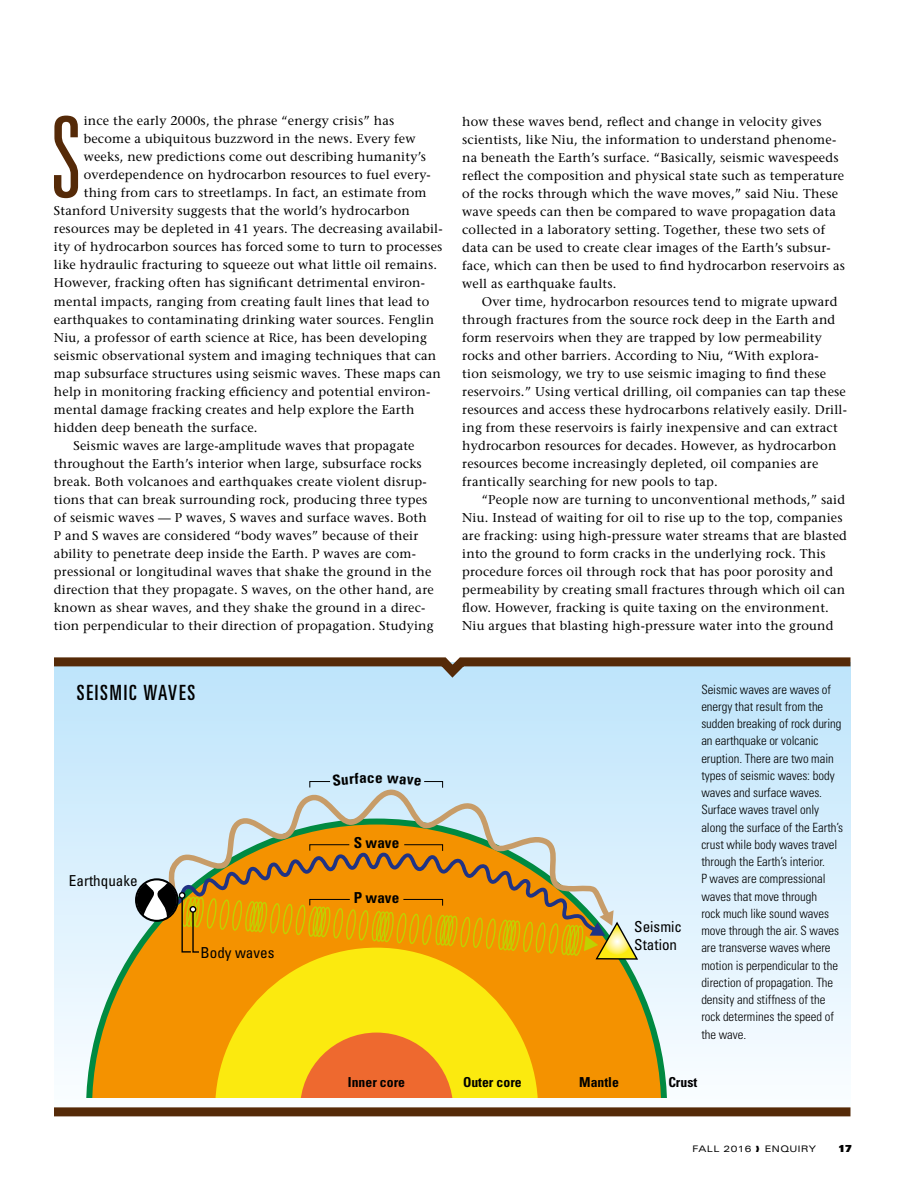
<style>
.page{position:relative;width:918px;height:1188px;background:#fff}
.page>*{position:absolute;margin:0;border:0;box-sizing:border-box;transform-origin:0 0}
.t1{font:300 ultra-condensed 112.5px "Univers LT Std";color:#552a08}
.t2{font:ultra-condensed 21px "Univers LT Std";letter-spacing:.09em;color:#000}
.t3{font:condensed 15.15px/18.1px "Univers LT Std";color:#000}
.t4{font:700 condensed 15.15px "Univers LT Std";color:#000}
.t5{font:700 condensed 13.8px "Univers LT Std";color:#000}
.t6{font:500 12.75px/18px "Stone Serif Std";letter-spacing:.015em;color:#000}
.t7{font:300 condensed 12.75px/17.2px "Univers LT Std";color:#000}
.t8{font:9.75px "Univers LT Std X Black";color:#000}
.t9{font:expanded 9px "Univers LT Std";letter-spacing:.05em;color:#000}
</style>
<div class="page">
<div style="left:54px;top:663px;width:796px;height:448px;background:linear-gradient(to bottom,#bde4fb,#fbfeff)"></div>
<div style="left:54px;top:1107px;width:796px;height:9px;background:#552a08"></div>
<svg style="left:86px;top:819px;width:581px;height:279px;background:#cde9ed"></svg>
<svg style="left:92px;top:825px;width:569px;height:273px;background:#e5ad4b"></svg>
<svg style="left:215px;top:961px;width:323px;height:137px;background:#f9d50b"></svg>
<svg style="left:300px;top:1033px;width:153px;height:65px;background:#f18827"></svg>
<svg style="left:168px;top:787px;width:447px;height:57px;background:#cbd7cc"></svg>
<div style="left:135px;top:878px;width:44px;height:44px;border:2px solid #000;border-radius:50%"></div>
<svg style="left:137px;top:844px;width:502px;height:117px;background:#d6a137"></svg>
<div style="left:190px;top:906px;width:6px;height:7px;border:1px solid #000;border-radius:50%"></div>
<svg style="left:54px;top:657px;width:797px;height:27px;background:#9ca6a9"></svg>
<svg style="left:309px;top:772px;width:65px;height:16px"></svg>
<svg style="left:387px;top:775px;width:56px;height:13px"></svg>
<h1 class="t1" style="left:50px;top:99px;width:33px">S</h1>
<p class="t6" style="left:84px;top:112px;width:312px">ince the early 2000s, the phrase “energy crisis” has</p>
<p class="t6" style="left:84px;top:130px;width:333px">become a ubiquitous buzzword in the news. Every few</p>
<p class="t6" style="left:84px;top:148px;width:344px">weeks, new predictions come out describing humanity’s</p>
<p class="t6" style="left:84px;top:166px;width:349px">overdependence on hydrocarbon resources to fuel every-</p>
<p class="t6" style="left:84px;top:184px;width:344px">thing from cars to streetlamps. In fact, an estimate from</p>
<p class="t6" style="left:54px;top:202px;width:357px">Stanford University suggests that the world’s hydrocarbon</p>
<p class="t6" style="left:54px;top:220px;width:390px">resources may be depleted in 41 years. The decreasing availabil-</p>
<p class="t6" style="left:54px;top:238px;width:390px">ity of hydrocarbon sources has forced some to turn to processes</p>
<p class="t6" style="left:54px;top:256px;width:385px">like hydraulic fracturing to squeeze out what little oil remains.</p>
<p class="t6" style="left:54px;top:274px;width:373px">However, fracking often has significant detrimental environ-</p>
<p class="t6" style="left:54px;top:292px;width:377px">mental impacts, ranging from creating fault lines that lead to</p>
<p class="t6" style="left:54px;top:310px;width:382px">earthquakes to contaminating drinking water sources. Fenglin</p>
<p class="t6" style="left:54px;top:328px;width:374px">Niu, a professor of earth science at Rice, has been developing</p>
<p class="t6" style="left:54px;top:346px;width:384px">seismic observational system and imaging techniques that can</p>
<p class="t6" style="left:54px;top:364px;width:389px">map subsurface structures using seismic waves. These maps can</p>
<p class="t6" style="left:54px;top:382px;width:378px">help in monitoring fracking efficiency and potential environ-</p>
<p class="t6" style="left:54px;top:400px;width:362px">mental damage fracking creates and help explore the Earth</p>
<p class="t6" style="left:54px;top:418px;width:205px">hidden deep beneath the surface.</p>
<p class="t6" style="left:73px;top:436px;width:343px">Seismic waves are large-amplitude waves that propagate</p>
<p class="t6" style="left:54px;top:454px;width:369px">throughout the Earth’s interior when large, subsurface rocks</p>
<p class="t6" style="left:54px;top:472px;width:374px">break. Both volcanoes and earthquakes create violent disrup-</p>
<p class="t6" style="left:54px;top:490px;width:375px">tions that can break surrounding rock, producing three types</p>
<p class="t6" style="left:54px;top:508px;width:374px">of seismic waves — P waves, S waves and surface waves. Both</p>
<p class="t6" style="left:54px;top:526px;width:366px">P and S waves are considered “body waves” because of their</p>
<p class="t6" style="left:54px;top:544px;width:364px">ability to penetrate deep inside the Earth. P waves are com-</p>
<p class="t6" style="left:54px;top:562px;width:379px">pressional or longitudinal waves that shake the ground in the</p>
<p class="t6" style="left:54px;top:580px;width:381px">direction that they propagate. S waves, on the other hand, are</p>
<p class="t6" style="left:54px;top:598px;width:373px">known as shear waves, and they shake the ground in a direc-</p>
<p class="t6" style="left:54px;top:616px;width:381px">tion perpendicular to their direction of propagation. Studying</p>
<p class="t6" style="left:462px;top:112px;width:384px">how these waves bend, reflect and change in velocity gives scientists, like Niu, the information to understand phenome&shy;na beneath the Earth’s surface. “Basically, seismic wavespeeds reflect the composition and physical state such as temperature of the rocks through which the wave moves,” said Niu. These wave speeds can then be compared to wave propagation data collected in a laboratory setting. Together, these two sets of data can be used to create clear images of the Earth’s subsur&shy;face, which can then be used to find hydrocarbon reservoirs as well as earthquake faults.</p>
<p class="t6" style="left:462px;top:292px;width:386px;text-indent:19px">Over time, hydrocarbon resources tend to migrate upward through fractures from the source rock deep in the Earth and form reservoirs when they are trapped by low permeability rocks and other barriers. According to Niu, “With explora&shy;tion seismology, we try to use seismic imaging to find these reservoirs.” Using vertical drilling, oil companies can tap these resources and access these hydrocarbons relatively easily. Drill&shy;ing from these reservoirs is fairly inexpensive and can extract hydrocarbon resources for decades. However, as hydrocarbon resources become increasingly depleted, oil companies are frantically searching for new pools to tap.</p>
<p class="t6" style="left:462px;top:490px;width:386px;text-indent:19px">“People now are turning to unconventional methods,” said Niu. Instead of waiting for oil to rise up to the top, companies are fracking: using high-pressure water streams that are blasted into the ground to form cracks in the underlying rock. This procedure forces oil through rock that has poor porosity and permeability by creating small fractures through which oil can flow. However, fracking is quite taxing on the environment.<br>Niu argues that blasting high-pressure water into the ground</p>
<h2 class="t2" style="left:77px;top:680px;width:120px">SEISMIC WAVES</h2>
<p class="t7" style="left:701px;top:681px;width:143px">Seismic waves are waves of energy that result from the sudden breaking of rock during an earthquake or volcanic eruption. There are two main types of seismic waves: body waves and surface waves.<br>Surface waves travel only along the surface of the Earth’s crust while body waves travel through the Earth’s interior.<br>P waves are compressional waves that move through<br>rock much like sound waves move through the air. S waves are transverse waves where motion is perpendicular to the direction of propagation. The density and stiffness of the rock determines the speed of the wave.</p>
<p class="t4" style="left:375px;top:768px;width:9px">e</p>
<p class="t4" style="left:354px;top:833px;width:47px">S wave</p>
<p class="t3" style="left:69px;top:871px;width:70px">Earthquake</p>
<p class="t4" style="left:354px;top:888px;width:47px">P wave</p>
<p class="t3" style="left:634px;top:917px;width:49px">Seismic<br>Station</p>
<p class="t3" style="left:201px;top:943px;width:75px">Body waves</p>
<p class="t5" style="left:348px;top:1074px;width:59px">Inner core</p>
<p class="t5" style="left:463px;top:1074px;width:60px">Outer core</p>
<p class="t5" style="left:579px;top:1074px;width:41px">Mantle</p>
<p class="t5" style="left:668px;top:1074px;width:30px">Crust</p>
<p class="t9" style="left:693px;top:1143px;width:125px">FALL 2016 ❱ ENQUIRY</p>
<p class="t8" style="left:839px;top:1142px;width:15px">17</p>
</div>
